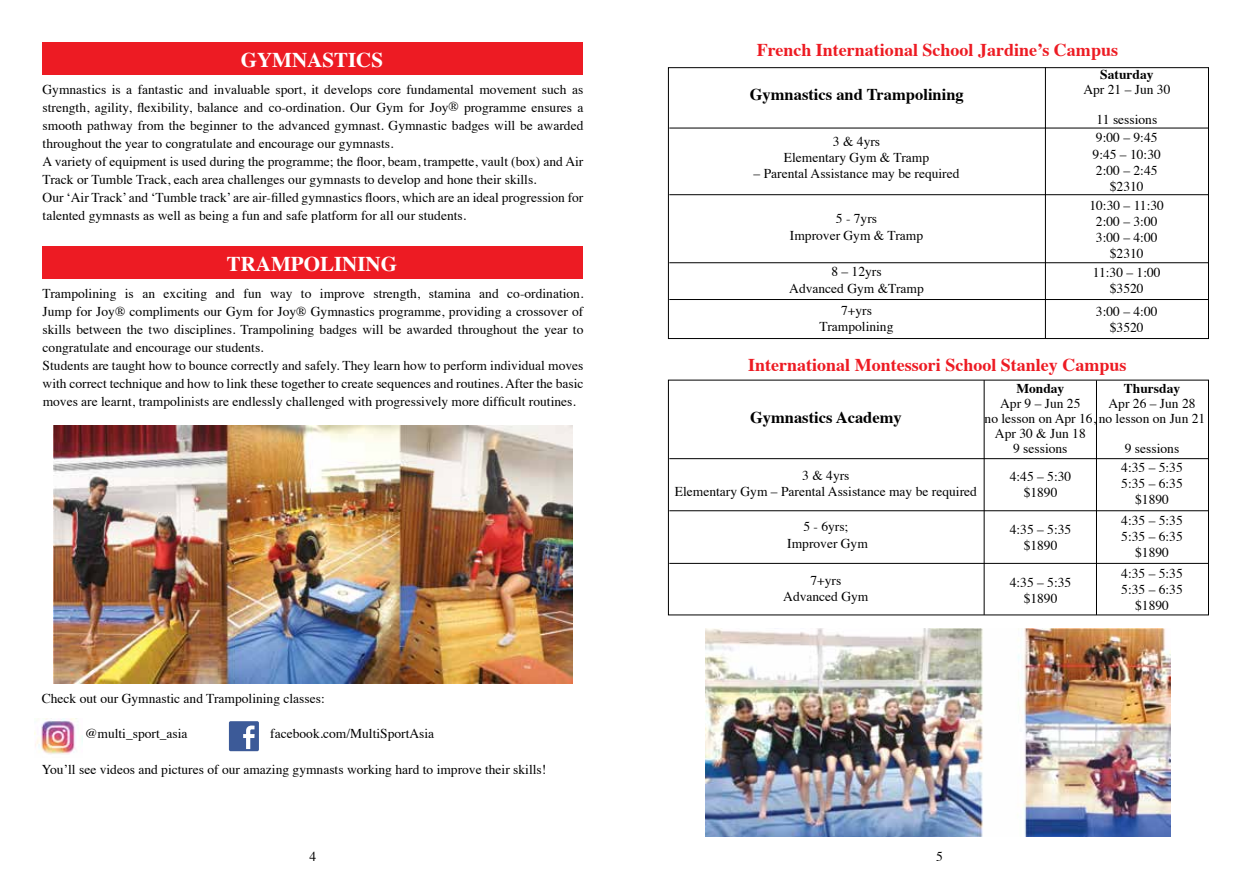
<style>
.page{position:relative;width:1251px;height:893px;background:#fff}
.page>*{position:absolute;margin:0;border:0;box-sizing:border-box;transform-origin:0 0}
.t1{font:700 21px "Times";color:#fff}
.t2{font:700 18px "Times";color:#ed1b23}
.t3{font:700 16.5px "Times";color:#000}
.t4{font:13.5px/16.2px "Times";color:#000;text-align:center}
.t5{font:700 13.5px "Times";color:#000}
</style>
<div class="page">
<div style="left:43px;top:43px;width:540px;height:32px;background:#ed1b23"></div>
<div style="left:43px;top:246px;width:540px;height:33px;background:#ed1b23"></div>
<div style="left:229px;top:721px;width:30px;height:30px;background:#3c5a98;border-radius:2px"></div>
<svg style="left:243px;top:725px;width:11px;height:24px"></svg>
<img style="left:34px;top:718px;width:48px;height:36px">
<img style="left:54px;top:426px;width:518px;height:257px">
<div style="left:668px;top:67px;width:540px;height:272px;border:1px solid #000"></div>
<hr style="left:1044px;top:67px;width:1px;height:271px;background:#000">
<hr style="left:1095px;top:380px;width:1px;height:235px;background:#000">
<hr style="left:983px;top:380px;width:1px;height:235px;background:#000">
<hr style="left:669px;top:128px;width:539px;height:1px;background:#000">
<hr style="left:669px;top:458px;width:539px;height:1px;background:#000">
<hr style="left:669px;top:194px;width:539px;height:1px;background:#000">
<hr style="left:669px;top:510px;width:539px;height:1px;background:#000">
<hr style="left:669px;top:563px;width:539px;height:1px;background:#000">
<hr style="left:669px;top:262px;width:539px;height:1px;background:#000">
<hr style="left:669px;top:299px;width:539px;height:1px;background:#000">
<img style="left:705px;top:628px;width:465px;height:208px">
<h1 class="t1" style="left:240px;top:40px;width:144px">GYMNASTICS</h1>
<p class="t4" style="left:43px;top:80px;width:542px;line-height:18px;text-align:left">Gymnastics is a fantastic and invaluable sport, it develops core fundamental movement such as strength, agility, flexibility, balance and co-ordination. Our Gym for Joy® programme ensures a smooth pathway from the beginner to the advanced gymnast. Gymnastic badges will be awarded throughout the year to congratulate and encourage our gymnasts.<br>A variety of equipment is used during the programme; the floor, beam, trampette, vault (box) and Air Track or Tumble Track, each area challenges our gymnasts to develop and hone their skills.<br>Our ‘Air Track’ and ‘Tumble track’ are air-filled gymnastics floors, which are an ideal progression for talented gymnasts as well as being a fun and safe platform for all our students.</p>
<h1 class="t1" style="left:227px;top:244px;width:172px">TRAMPOLINING</h1>
<p class="t4" style="left:43px;top:283px;width:542px;line-height:18px;text-align:left">Trampolining is an exciting and fun way to improve strength, stamina and co-ordination.<br>Jump for Joy® compliments our Gym for Joy® Gymnastics programme, providing a crossover of skills between the two disciplines. Trampolining badges will be awarded throughout the year to congratulate and encourage our students.<br>Students are taught how to bounce correctly and safely. They learn how to perform individual moves with correct technique and how to link these together to create sequences and routines. After the basic moves are learnt, trampolinists are endlessly challenged with progressively more difficult routines.</p>
<p class="t4" style="left:42px;top:689px;width:284px">Check out our Gymnastic and Trampolining classes:</p>
<p class="t4" style="left:85px;top:724px;width:104px">@multi_sport_asia</p>
<p class="t4" style="left:270px;top:724px;width:165px">facebook.com/MultiSportAsia</p>
<p class="t4" style="left:42px;top:760px;width:506px">You’ll see videos and pictures of our amazing gymnasts working hard to improve their skills!</p>
<h2 class="t2" style="left:756px;top:33px;width:363px">French International School Jardine’s Campus</h2>
<p class="t3" style="left:749px;top:79px;width:215px">Gymnastics and Trampolining</p>
<p class="t4" style="left:783px;top:132px;width:147px">3 &amp; 4yrs<br>Elementary Gym &amp; Tramp</p>
<p class="t4" style="left:753px;top:165px;width:207px">– Parental Assistance may be required</p>
<p class="t4" style="left:789px;top:210px;width:135px">5 - 7yrs<br>Improver Gym &amp; Tramp</p>
<p class="t4" style="left:789px;top:262px;width:136px">8 – 12yrs<br>Advanced Gym &amp;Tramp</p>
<p class="t4" style="left:819px;top:301px;width:75px">7+yrs<br>Trampolining</p>
<p class="t5" style="left:1100px;top:62px;width:55px">Saturday</p>
<p class="t4" style="left:1083px;top:81px;width:88px">Apr 21 – Jun 30</p>
<p class="t4" style="left:1096px;top:111px;width:62px">11 sessions</p>
<p class="t4" style="left:1092px;top:129px;width:70px">9:00 – 9:45<br>9:45 – 10:30<br>2:00 – 2:45 $2310</p>
<p class="t4" style="left:1089px;top:196px;width:76px">10:30 – 11:30<br>2:00 – 3:00<br>3:00 – 4:00 $2310</p>
<p class="t4" style="left:1092px;top:263px;width:69px">11:30 – 1:00 $3520</p>
<p class="t4" style="left:1095px;top:302px;width:63px">3:00 – 4:00 $3520</p>
<h2 class="t2" style="left:748px;top:347px;width:380px">International Montessori School Stanley Campus</h2>
<p class="t3" style="left:749px;top:402px;width:153px">Gymnastics Academy</p>
<p class="t4" style="left:674px;top:466px;width:303px">3 &amp; 4yrs<br>Elementary Gym – Parental Assistance may be required</p>
<p class="t4" style="left:787px;top:518px;width:82px">5 - 6yrs;<br>Improver Gym</p>
<p class="t4" style="left:783px;top:571px;width:87px">7+yrs<br>Advanced Gym</p>
<p class="t5" style="left:1123px;top:375px;width:58px">Thursday</p>
<p class="t4" style="left:984px;top:395px;width:222px;line-height:15px;text-align:left;text-indent:124px">Apr 26 – Jun 28 no lesson on Apr 16, no lesson on Jun 21</p>
<p class="t4" style="left:1124px;top:439px;width:56px">9 sessions</p>
<p class="t5" style="left:1016px;top:375px;width:50px">Monday</p>
<p class="t4" style="left:999px;top:394px;width:82px">Apr 9 – Jun 25</p>
<p class="t4" style="left:994px;top:425px;width:92px;line-height:15px">Apr 30 &amp; Jun 18<br>9 sessions</p>
<p class="t4" style="left:1009px;top:467px;width:63px">4:45 – 5:30 $1890</p>
<p class="t4" style="left:1009px;top:520px;width:63px">4:35 – 5:35 $1890</p>
<p class="t4" style="left:1009px;top:573px;width:63px">4:35 – 5:35 $1890</p>
<p class="t4" style="left:1120px;top:458px;width:63px">4:35 – 5:35<br>5:35 – 6:35 $1890</p>
<p class="t4" style="left:1120px;top:511px;width:63px">4:35 – 5:35<br>5:35 – 6:35 $1890</p>
<p class="t4" style="left:1120px;top:564px;width:63px">4:35 – 5:35<br>5:35 – 6:35 $1890</p>
<p class="t4" style="left:309px;top:847px;width:8px">4</p>
<p class="t4" style="left:935px;top:847px;width:8px">5</p>
</div>
